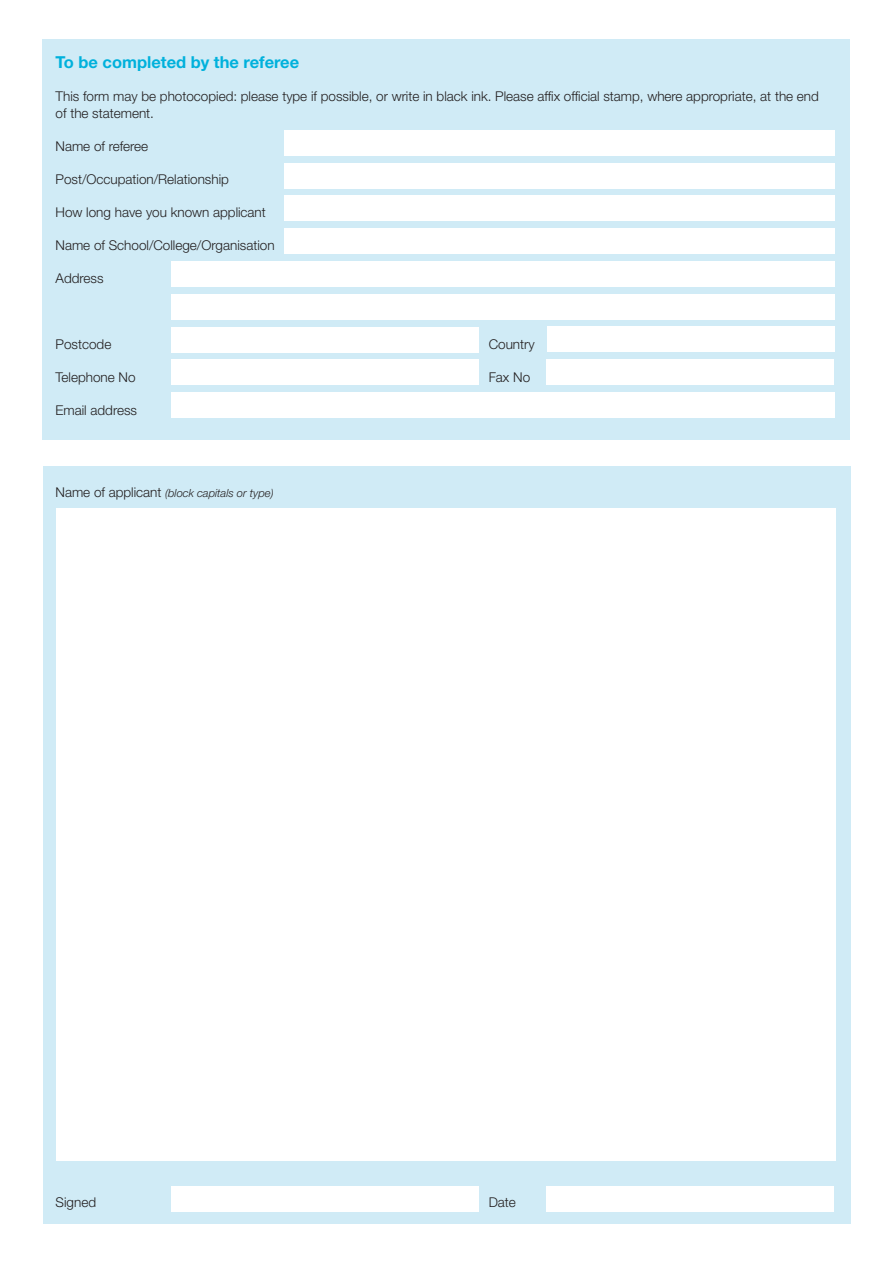
<style>
.page{position:relative;width:893px;height:1263px;background:#fff}
.page>*{position:absolute;margin:0;border:0;box-sizing:border-box;transform-origin:0 0}
.t1{font:700 16.5px "Helvetica Neue";color:#00b1dc}
.t2{font:300 13.5px/16.5px "Helvetica Neue";color:#231f20}
.t3{font:italic 300 11.25px "Helvetica Neue";color:#231f20}
.s1{font-style:normal;font-size:13.5px}
</style>
<div class="page">
<div style="left:43px;top:466px;width:807px;height:757px;background:#d0ebf6"></div>
<div style="left:42px;top:39px;width:808px;height:401px;background:#d0ebf6"></div>
<div style="left:284px;top:130px;width:550px;height:26px;background:#fff"></div>
<div style="left:284px;top:163px;width:550px;height:25px;background:#fff"></div>
<div style="left:284px;top:196px;width:550px;height:25px;background:#fff"></div>
<div style="left:284px;top:228px;width:550px;height:26px;background:#fff"></div>
<div style="left:171px;top:261px;width:663px;height:26px;background:#fff"></div>
<div style="left:171px;top:294px;width:663px;height:26px;background:#fff"></div>
<div style="left:171px;top:327px;width:307px;height:25px;background:#fff"></div>
<div style="left:171px;top:359px;width:307px;height:26px;background:#fff"></div>
<div style="left:171px;top:392px;width:663px;height:26px;background:#fff"></div>
<div style="left:547px;top:327px;width:287px;height:25px;background:#fff"></div>
<div style="left:546px;top:360px;width:288px;height:25px;background:#fff"></div>
<div style="left:56px;top:509px;width:779px;height:652px;background:#fff"></div>
<div style="left:171px;top:1186px;width:307px;height:26px;background:#fff"></div>
<div style="left:546px;top:1186px;width:288px;height:26px;background:#fff"></div>
<p class="t1" style="left:56px;top:56px;width:245px">To be completed by the referee</p>
<p class="t2" style="left:56px;top:89px;width:765px">This form may be photocopied: please type if possible, or write in black ink. Please affix official stamp, where appropriate, at the end of the statement.</p>
<p class="t2" style="left:56px;top:139px;width:94px">Name of referee</p>
<p class="t2" style="left:56px;top:172px;width:175px">Post/Occupation/Relationship</p>
<p class="t2" style="left:56px;top:205px;width:212px">How long have you known applicant</p>
<p class="t2" style="left:56px;top:238px;width:220px">Name of School/College/Organisation</p>
<p class="t2" style="left:56px;top:271px;width:49px">Address</p>
<p class="t2" style="left:56px;top:337px;width:57px">Postcode</p>
<p class="t2" style="left:489px;top:337px;width:47px">Country</p>
<p class="t2" style="left:56px;top:370px;width:81px">Telephone No</p>
<p class="t2" style="left:489px;top:370px;width:43px">Fax No</p>
<p class="t2" style="left:56px;top:403px;width:83px">Email address</p>
<p class="t3" style="left:56px;top:489px;width:219px"><span class="s1">Name of applicant</span> (block capitals or type)</p>
<p class="t2" style="left:56px;top:1195px;width:42px">Signed</p>
<p class="t2" style="left:489px;top:1195px;width:29px">Date</p>
</div>
